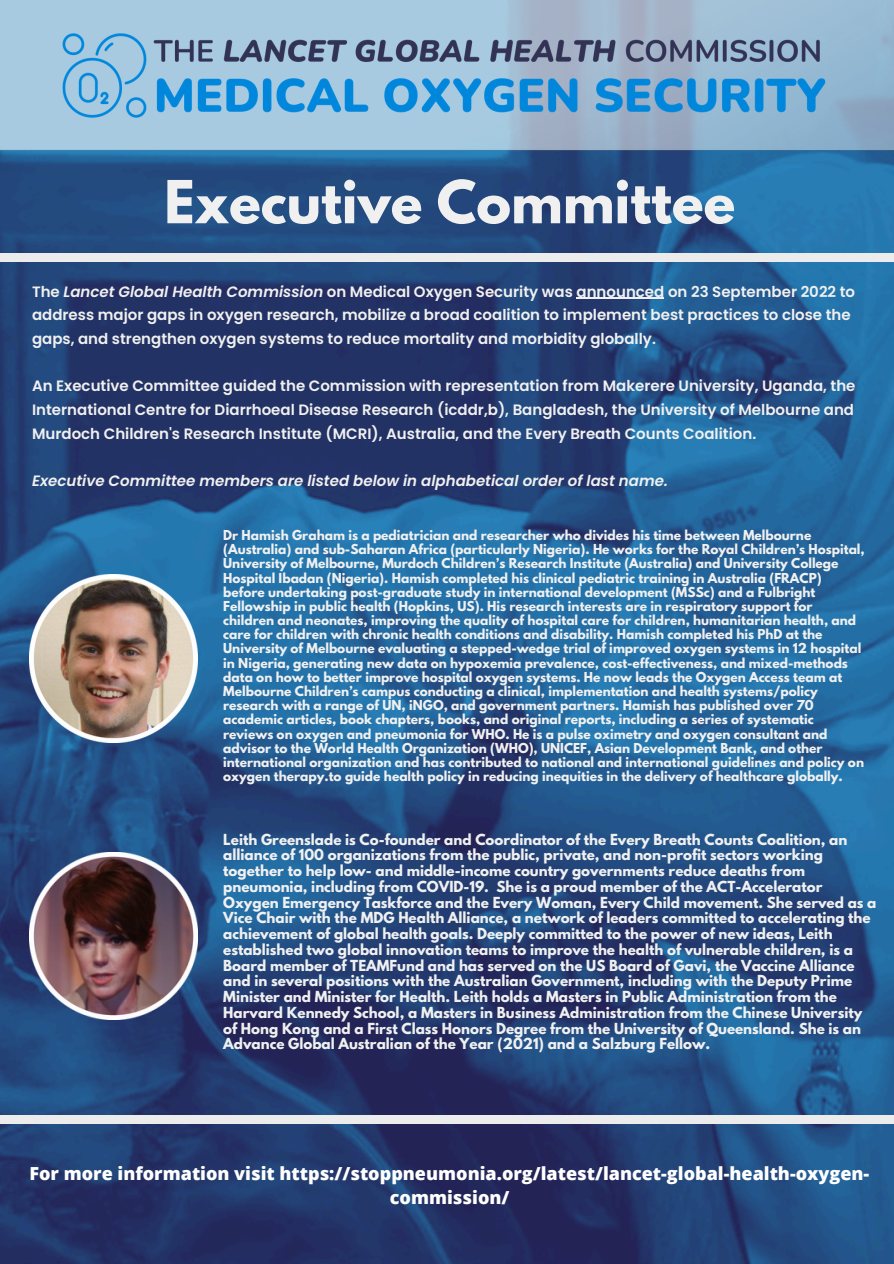
<style>
.page{position:relative;width:894px;height:1264px;background:#fff}
.page>*{position:absolute;margin:0;border:0;box-sizing:border-box;transform-origin:0 0}
.t1{font:700 52.5px "League Spartan";color:#f0f0f0}
.t2{font:800 18px/24.8px "Open Sans";color:#fff;text-align:center}
.t3{font:600 15px/23.7px "Poppins";color:#f0f0f0}
.t4{font:italic 600 15px "Poppins";color:#f0f0f0}
.t5{font:700 13.5px/15.8px "League Spartan";color:#f0f0f0}
.t6{font:700 12.15px/14.2px "League Spartan";color:#f0f0f0}
.s1{font-style:italic}
</style>
<div class="page">
<img style="left:0;top:151px;width:893px;height:1112px">
<div style="left:1px;top:253px;width:892px;height:8px;background:#ececec"></div>
<img style="left:0;top:0;width:893px;height:151px">
<img style="left:0;top:28px;width:893px;height:93px">
<img style="left:30px;top:575px;width:168px;height:167px">
<hr style="left:576px;top:298px;width:88px;height:1px;background:#f0f0f0">
<div style="left:1px;top:1115px;width:892px;height:8px;background:#ececec"></div>
<img style="left:30px;top:852px;width:168px;height:167px">
<p class="t1" style="left:164px;top:176px;width:572px">Executive Committee</p>
<p class="t3" style="left:32px;top:280px;width:824px">The <span class="s1">Lancet Global Health Commission</span> on Medical Oxygen Security was announced on 23 September 2022 to address major gaps in oxygen research, mobilize a broad coalition to implement best practices to close the gaps, and strengthen oxygen systems to reduce mortality and morbidity globally.</p>
<p class="t3" style="left:32px;top:374px;width:824px;text-align:justify">An Executive Committee guided the Commission with representation from Makerere University, Uganda, the International Centre for Diarrhoeal Disease Research (icddr,b), Bangladesh, the University of Melbourne and Murdoch Children's Research Institute (MCRI), Australia, and the Every Breath Counts Coalition.</p>
<h1 class="t4" style="left:32px;top:470px;width:637px">Executive Committee members are listed below in alphabetical order of last name.</h1>
<h3 class="t6" style="left:223px;top:529px;width:643px">Dr Hamish Graham is a pediatrician and researcher who divides his time between Melbourne (Australia) and sub-Saharan Africa (particularly Nigeria). He works for the Royal Children’s Hospital, University of Melbourne, Murdoch Children’s Research Institute (Australia) and University College Hospital Ibadan (Nigeria). Hamish completed his clinical pediatric training in Australia (FRACP) before undertaking post-graduate study in international development (MSSc) and a Fulbright Fellowship in public health (Hopkins, US). His research interests are in respiratory support for children and neonates, improving the quality of hospital care for children, humanitarian health, and care for children with chronic health conditions and disability. Hamish completed his PhD at the University of Melbourne evaluating a stepped-wedge trial of improved oxygen systems in 12 hospital in Nigeria, generating new data on hypoxemia prevalence, cost-effectiveness, and mixed-methods data on how to better improve hospital oxygen systems. He now leads the Oxygen Access team at Melbourne Children’s campus conducting a clinical, implementation and health systems/policy research with a range of UN, iNGO, and government partners. Hamish has published over 70 academic articles, book chapters, books, and original reports, including a series of systematic reviews on oxygen and pneumonia for WHO. He is a pulse oximetry and oxygen consultant and advisor to the World Health Organization (WHO), UNICEF, Asian Development Bank, and other international organization and has contributed to national and international guidelines and policy on oxygen therapy.to guide health policy in reducing inequities in the delivery of healthcare globally.</h3>
<h3 class="t5" style="left:223px;top:833px;width:654px">Leith Greenslade is Co-founder and Coordinator of the Every Breath Counts Coalition, an alliance of 100 organizations from the public, private, and non-profit sectors working together to help low- and middle-income country governments reduce deaths from pneumonia, including from COVID-19. She is a proud member of the ACT-Accelerator Oxygen Emergency Taskforce and the Every Woman, Every Child movement. She served as a Vice Chair with the MDG Health Alliance, a network of leaders committed to accelerating the achievement of global health goals. Deeply committed to the power of new ideas, Leith established two global innovation teams to improve the health of vulnerable children, is a Board member of TEAMFund and has served on the US Board of Gavi, the Vaccine Alliance and in several positions with the Australian Government, including with the Deputy Prime Minister and Minister for Health. Leith holds a Masters in Public Administration from the Harvard Kennedy School, a Masters in Business Administration from the Chinese University of Hong Kong and a First Class Honors Degree from the University of Queensland. She is an Advance Global Australian of the Year (2021) and a Salzburg Fellow.</h3>
<h3 class="t2" style="left:29px;top:1160px;width:841px">For more information visit https://stoppneumonia.org/latest/lancet-global-health-oxygen&shy;commission/</h3>
</div>
